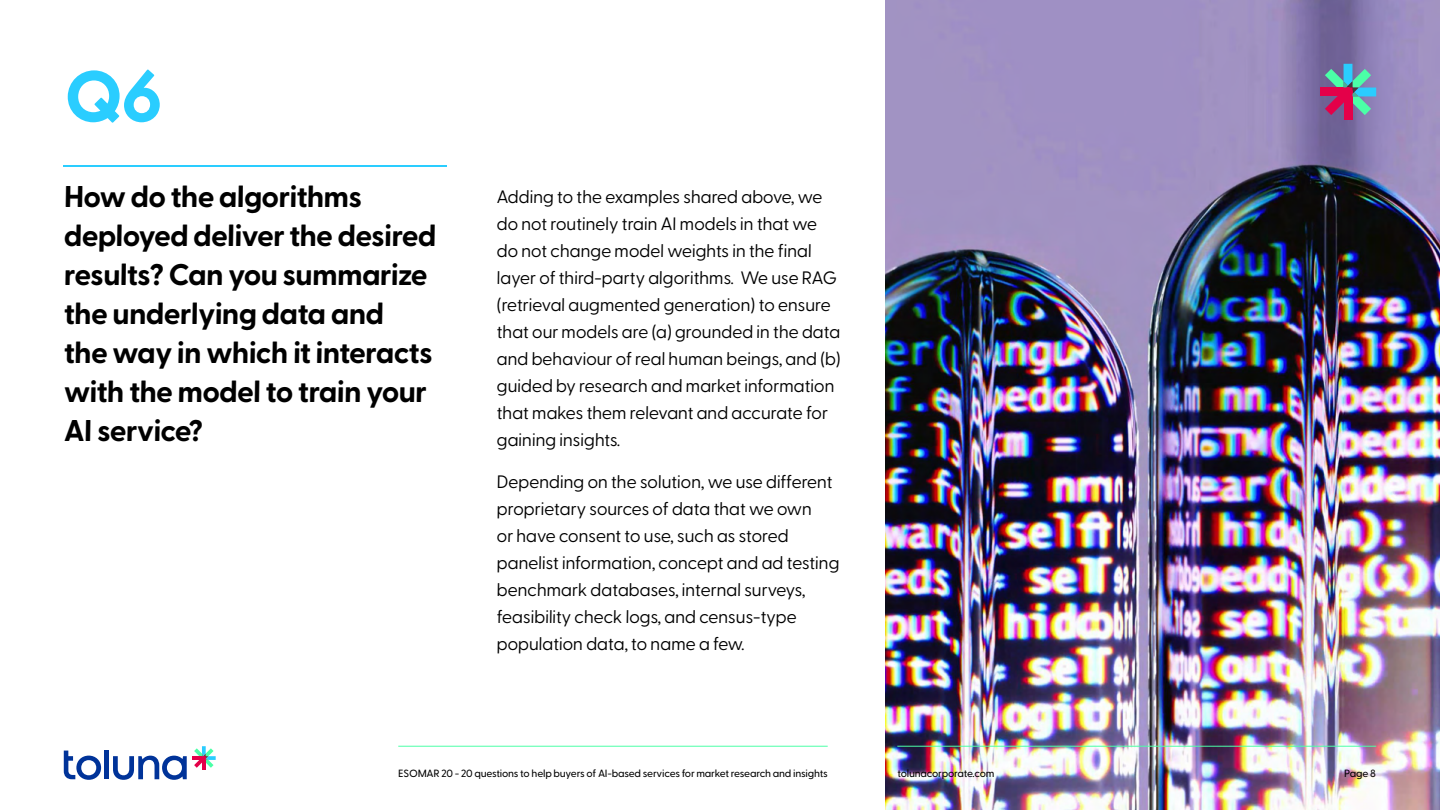
<style>
.page{position:relative;width:1440px;height:810px;background:#fff}
.page>*{position:absolute;margin:0;border:0;box-sizing:border-box;transform-origin:0 0}
.t1{font:700 72px "Greycliff CF";color:#2acdff}
.t2{font:700 30px/39px "Greycliff CF";color:#000}
.t3{font:18px/27px "Greycliff CF";color:#000}
.t4{font:500 10.5px "Greycliff CF";letter-spacing:-.02em;color:#000}
</style>
<div class="page">
<hr style="left:64px;top:165px;width:383px;height:2px;background:#2acdff">
<hr style="left:398px;top:746px;width:430px;height:1px;background:#4bffa7">
<img style="left:885px;top:0;width:555px;height:810px">
<div style="left:104px;top:751px;width:5px;height:28px;background:#039"></div>
<svg style="left:113px;top:756px;width:74px;height:24px"></svg>
<svg style="left:64px;top:751px;width:37px;height:29px"></svg>
<hr style="left:192px;top:756px;width:14px;height:4px;background:#e40049">
<hr style="left:202px;top:756px;width:4px;height:14px;background:#e40049">
<svg style="left:194px;top:746px;width:22px;height:22px"></svg>
<hr style="left:897px;top:746px;width:479px;height:1px;background:#4bffa7">
<div style="left:1320px;top:88px;width:32px;height:8px;background:#e40049"></div>
<div style="left:1344px;top:88px;width:8px;height:32px;background:#e40049"></div>
<svg style="left:1325px;top:64px;width:51px;height:51px;background:#7e7e9a"></svg>
<h1 class="t1" style="left:64px;top:53px;width:101px">Q6</h1>
<h2 class="t2" style="left:64px;top:178px;width:375px">How do the algorithms deployed deliver the desired results? Can you summarize the underlying data and<br>the way in which it interacts with the model to train your<br>AI service?</h2>
<p class="t3" style="left:497px;top:184px;width:346px">Adding to the examples shared above, we do not routinely train AI models in that we do not change model weights in the final layer of third-party algorithms. We use RAG (retrieval augmented generation) to ensure that our models are (a) grounded in the data and behaviour of real human beings, and (b) guided by research and market information that makes them relevant and accurate for gaining insights.</p>
<p class="t3" style="left:497px;top:469px;width:345px">Depending on the solution, we use different proprietary sources of data that we own<br>or have consent to use, such as stored panelist information, concept and ad testing benchmark databases, internal surveys, feasibility check logs, and census-type population data, to name a few.</p>
<p class="t4" style="left:398px;top:767px;width:431px">ESOMAR 20 - 20 questions to help buyers of AI-based services for market research and insights</p>
<p class="t4" style="left:897px;top:767px;width:99px">tolunacorporate.com</p>
<p class="t4" style="left:1344px;top:767px;width:33px">Page 8</p>
</div>
